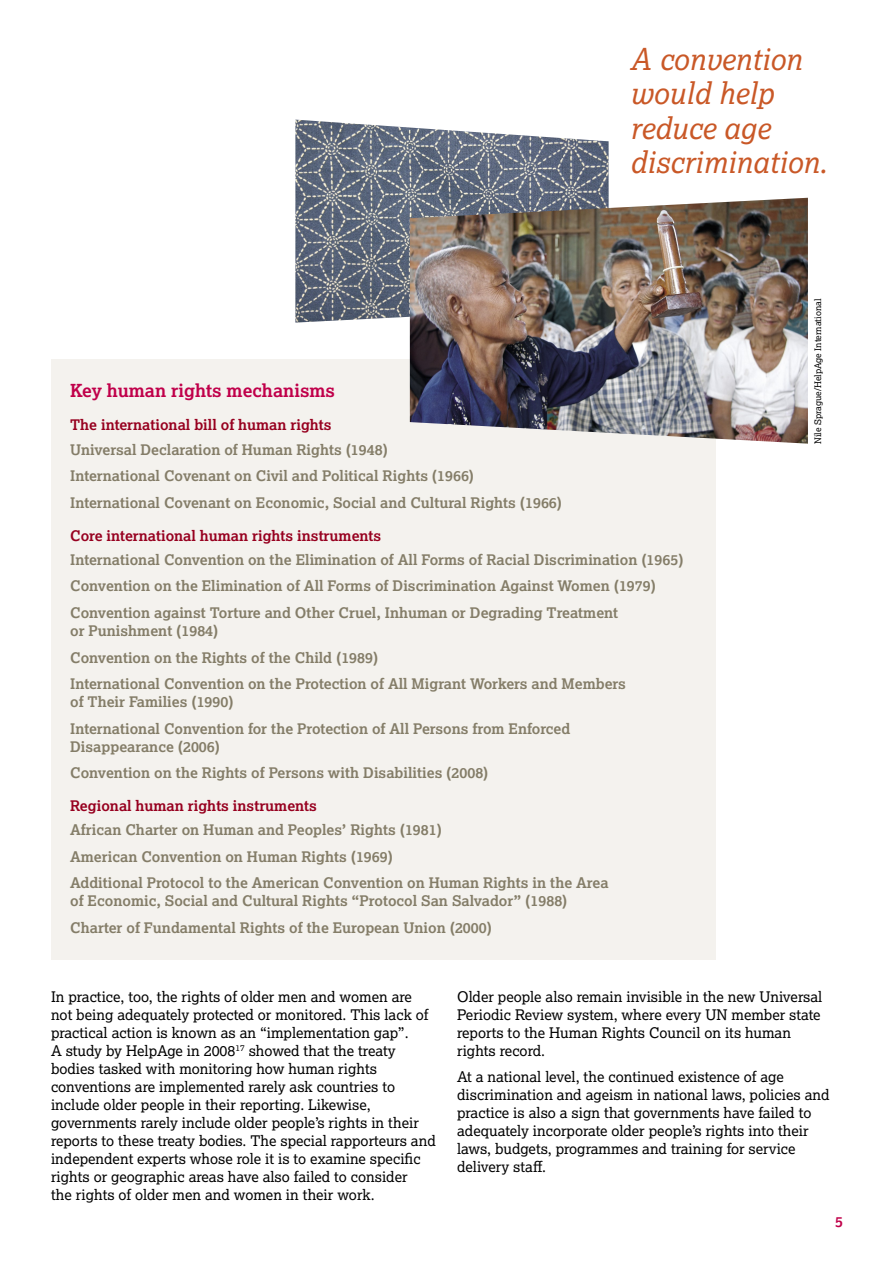
<style>
.page{position:relative;width:893px;height:1263px;background:#fff}
.page>*{position:absolute;margin:0;border:0;box-sizing:border-box;transform-origin:0 0}
.t1{font:italic 30px/34.5px "Lexia";color:#c95827}
.t2{font:700 18px "Lexia";color:#c0004a}
.t3{font:14.7px/18px "Lexia";color:#000}
.t4{font:700 14.7px/26.5px "Lexia";color:#847d68}
.t5{font:700 14.7px "Lexia";color:#97001f}
.t6{font:700 14.7px "Lexia";color:#c0004a}
.t7{font:9px "Lexia";color:#000}
</style>
<div class="page">
<div style="left:51px;top:359px;width:664px;height:600px;background:#f4f2ee"></div>
<img style="left:295px;top:120px;width:314px;height:203px">
<img style="left:410px;top:198px;width:398px;height:246px">
<h1 class="t1" style="left:630px;top:41px;width:199px">A convention would help reduce age discrimination.</h1>
<p class="t2" style="left:70px;top:380px;width:266px">Key human rights mechanisms</p>
<p class="t5" style="left:70px;top:416px;width:263px">The international bill of human rights</p>
<p class="t4" style="left:70px;top:436px;width:493px">Universal Declaration of Human Rights (1948)<br>International Covenant on Civil and Political Rights (1966)<br>International Covenant on Economic, Social and Cultural Rights (1966)</p>
<p class="t5" style="left:70px;top:526px;width:313px">Core international human rights instruments</p>
<p class="t4" style="left:70px;top:546px;width:615px">International Convention on the Elimination of All Forms of Racial Discrimination (1965)<br>Convention on the Elimination of All Forms of Discrimination Against Women (1979)<br>Convention against Torture and Other Cruel, Inhuman or Degrading Treatment</p>
<p class="t4" style="left:70px;top:617px;width:557px">or Punishment (1984)<br>Convention on the Rights of the Child (1989)<br>International Convention on the Protection of All Migrant Workers and Members</p>
<p class="t4" style="left:70px;top:688px;width:502px">of Their Families (1990)<br>International Convention for the Protection of All Persons from Enforced</p>
<p class="t4" style="left:70px;top:732px;width:420px">Disappearance (2006)<br>Convention on the Rights of Persons with Disabilities (2008)</p>
<p class="t5" style="left:70px;top:796px;width:248px">Regional human rights instruments</p>
<p class="t4" style="left:70px;top:816px;width:540px">African Charter on Human and Peoples’ Rights (1981)<br>American Convention on Human Rights (1969)<br>Additional Protocol to the American Convention on Human Rights in the Area</p>
<p class="t4" style="left:70px;top:887px;width:499px">of Economic, Social and Cultural Rights “Protocol San Salvador” (1988)<br>Charter of Fundamental Rights of the European Union (2000)</p>
<p class="t7" style="left:812px;top:444px;width:147px;rotate:-90deg">Nile Sprague/HelpAge International</p>
<p class="t3" style="left:51px;top:987px;width:386px">In practice, too, the rights of older men and women are not being adequately protected or monitored. This lack of practical action is known as an “implementation gap”.<br>A study by HelpAge in 2008<sup>17</sup> showed that the treaty bodies tasked with monitoring how human rights conventions are implemented rarely ask countries to include older people in their reporting. Likewise, governments rarely include older people’s rights in their reports to these treaty bodies. The special rapporteurs and independent experts whose role it is to examine specific rights or geographic areas have also failed to consider<br>the rights of older men and women in their work.</p>
<p class="t3" style="left:457px;top:987px;width:367px">Older people also remain invisible in the new Universal Periodic Review system, where every UN member state reports to the Human Rights Council on its human rights record.</p>
<p class="t3" style="left:457px;top:1068px;width:374px">At a national level, the continued existence of age discrimination and ageism in national laws, policies and practice is also a sign that governments have failed to adequately incorporate older people’s rights into their laws, budgets, programmes and training for service delivery staff.</p>
<p class="t6" style="left:835px;top:1212px;width:9px">5</p>
</div>
